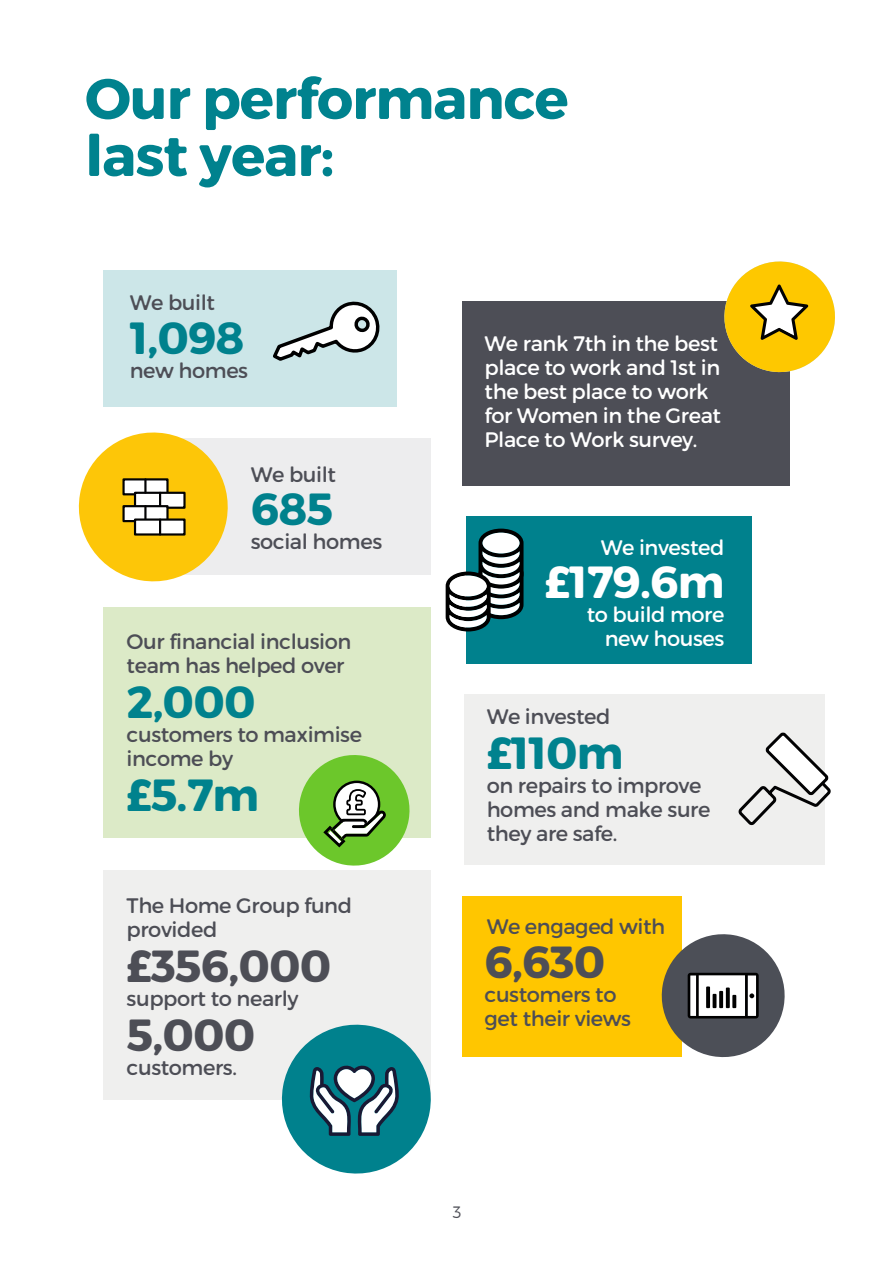
<style>
.page{position:relative;width:893px;height:1263px;background:#fff}
.page>*{position:absolute;margin:0;border:0;box-sizing:border-box;transform-origin:0 0}
.t1{font:57px/57px "Trueno Round Bd";letter-spacing:-.02em;color:#00828e}
.t2{font:45px "Trueno Round Bd";letter-spacing:-.02em;color:#4d4e56}
.t3{font:45px "Trueno Round Bd";color:#00828d}
.t4{font:45px "Trueno Round Bd";letter-spacing:-.02em;color:#00818d}
.t5{font:45px "Trueno Round Bd";color:#fff}
.t6{font:45px "Trueno Round Bd";color:#00828e}
.t7{font:21px/24px "Trueno Round";letter-spacing:-.02em;color:#4d4e56}
.t8{font:21px/24px "Trueno Round";letter-spacing:-.02em;color:#fff}
.t9{font:16.5px "Trueno Lt";color:#4d4e56}
</style>
<div class="page">
<div style="left:103px;top:270px;width:294px;height:136px;background:#cce6e8"></div>
<svg style="left:273px;top:301px;width:107px;height:60px"></svg>
<div style="left:153px;top:439px;width:278px;height:136px;background:#ededee"></div>
<svg style="left:78px;top:432px;width:156px;height:150px"></svg>
<div style="left:103px;top:607px;width:328px;height:230px;background:#dceac7"></div>
<div style="left:103px;top:871px;width:328px;height:229px;background:#efefee"></div>
<div style="left:462px;top:301px;width:328px;height:184px;background:#4d4e56"></div>
<svg style="left:281px;top:1024px;width:150px;height:150px"></svg>
<div style="left:466px;top:516px;width:285px;height:148px;background:#00818d"></div>
<div style="left:464px;top:694px;width:361px;height:171px;background:#efefee"></div>
<div style="left:462px;top:896px;width:220px;height:161px;background:#ffc600"></div>
<svg style="left:661px;top:934px;width:124px;height:124px"></svg>
<svg style="left:706px;top:986px;width:4px;height:22px"></svg>
<hr style="left:713px;top:994px;width:3px;height:14px;background:#000">
<svg style="left:732px;top:995px;width:4px;height:13px"></svg>
<svg style="left:719px;top:991px;width:4px;height:17px"></svg>
<svg style="left:726px;top:987px;width:4px;height:21px"></svg>
<svg style="left:446px;top:529px;width:77px;height:102px"></svg>
<svg style="left:724px;top:261px;width:111px;height:112px"></svg>
<svg style="left:738px;top:732px;width:93px;height:94px"></svg>
<svg style="left:295px;top:755px;width:119px;height:111px"></svg>
<h1 class="t1" style="left:85px;top:71px;width:485px">Our performance last year:</h1>
<p class="t7" style="left:130px;top:291px;width:87px">We built</p>
<h2 class="t4" style="left:130px;top:310px;width:116px">1,098</h2>
<p class="t7" style="left:130px;top:359px;width:120px">new homes</p>
<p class="t7" style="left:251px;top:463px;width:87px">We built</p>
<h2 class="t4" style="left:251px;top:481px;width:84px">685</h2>
<p class="t7" style="left:251px;top:529px;width:133px">social homes</p>
<p class="t7" style="left:127px;top:629px;width:226px">Our financial inclusion team has helped over</p>
<h2 class="t3" style="left:127px;top:674px;width:131px">2,000</h2>
<p class="t7" style="left:127px;top:722px;width:237px">customers to maximise income by</p>
<h2 class="t3" style="left:127px;top:767px;width:134px">£5.7m</h2>
<p class="t7" style="left:127px;top:893px;width:227px">The Home Group fund provided</p>
<h2 class="t2" style="left:127px;top:938px;width:206px">£356,000</h2>
<p class="t7" style="left:127px;top:986px;width:174px">support to nearly</p>
<h2 class="t2" style="left:127px;top:1007px;width:130px">5,000</h2>
<p class="t7" style="left:127px;top:1055px;width:112px">customers.</p>
<p class="t8" style="left:485px;top:331px;width:238px">We rank 7th in the best place to work and 1st in the best place to work for Women in the Great<br>Place to Work survey.</p>
<p class="t8" style="left:601px;top:535px;width:125px">We invested</p>
<h2 class="t5" style="left:545px;top:554px;width:181px">£179.6m</h2>
<p class="t8" style="left:587px;top:602px;width:139px;text-align:right">to build more new houses</p>
<p class="t7" style="left:487px;top:704px;width:125px">We invested</p>
<h2 class="t6" style="left:487px;top:725px;width:138px">£110m</h2>
<p class="t7" style="left:487px;top:773px;width:225px">on repairs to improve homes and make sure they are safe.</p>
<p class="t7" style="left:487px;top:914px;width:180px">We engaged with</p>
<h2 class="t2" style="left:485px;top:934px;width:122px">6,630</h2>
<p class="t7" style="left:485px;top:982px;width:148px">customers to get their views</p>
<p class="t9" style="left:453px;top:1202px;width:10px">3</p>
</div>
